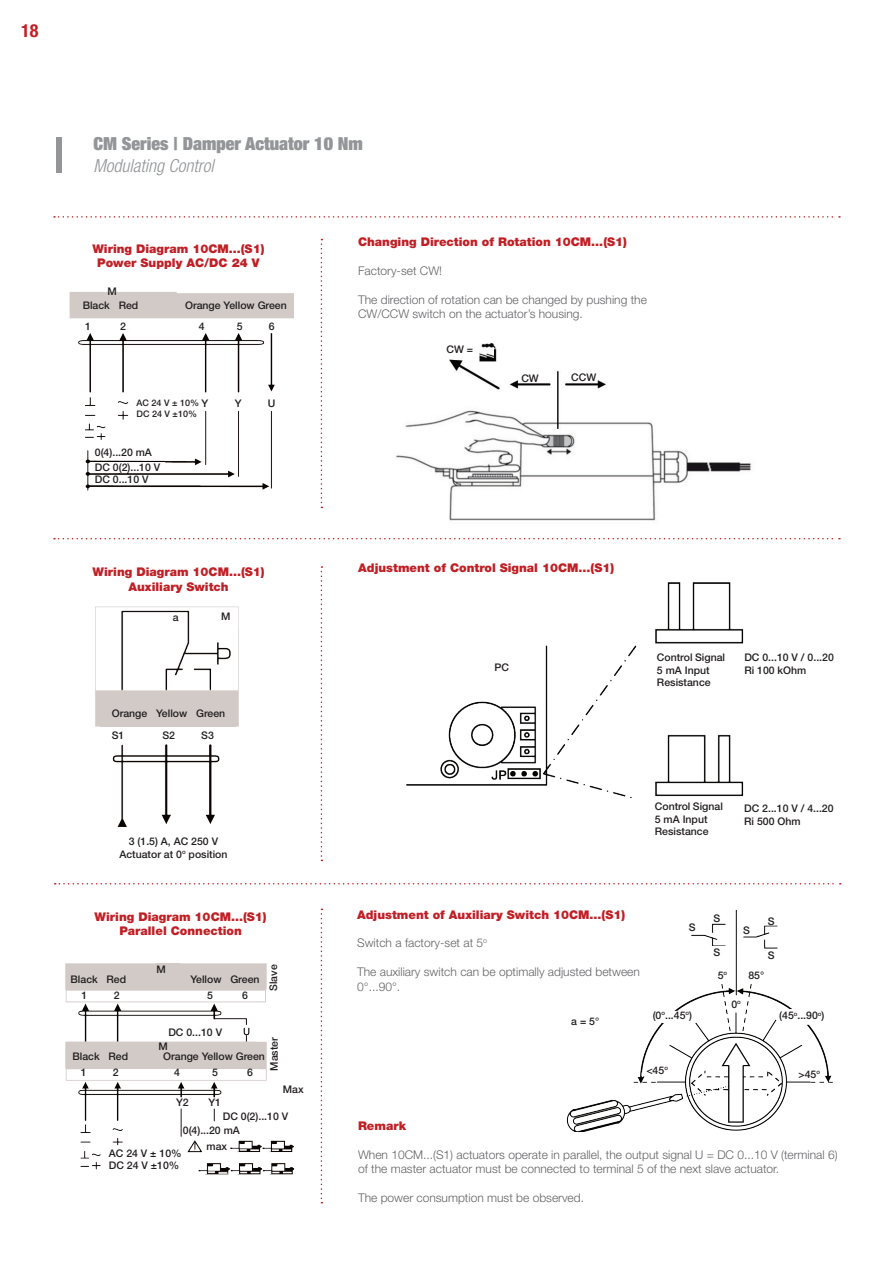
<style>
.page{position:relative;width:893px;height:1263px;background:#fff}
.page>*{position:absolute;margin:0;border:0;box-sizing:border-box;transform-origin:0 0}
.t1{font:900 condensed 18px "Helvetica Neue LT Std";color:#939598}
.t2{font:italic 300 condensed 18px "Helvetica Neue LT Std";color:#939598}
.t3{font:700 condensed 18px "Helvetica Neue LT Std";color:#c02025}
.t4{font:300 12px/14.4px "Helvetica Neue LT Std";color:#636366}
.t5{font:900 12px "Helvetica Neue LT Std";color:#c02025}
.t6{font:500 10.5px/12.6px "Helvetica Neue LT Std";color:#231f20}
.t7{font:500 9px/10.8px "Helvetica Neue LT Std";color:#231f20}
</style>
<div class="page">
<img style="left:396px;top:343px;width:355px;height:178px">
<svg style="left:54px;top:538px;width:786px;height:1px"></svg>
<svg style="left:55px;top:883px;width:786px;height:1px"></svg>
<img style="left:69px;top:292px;width:225px;height:199px">
<div style="left:56px;top:137px;width:6px;height:36px;background:#939598"></div>
<svg style="left:54px;top:216px;width:786px;height:2px"></svg>
<svg style="left:321px;top:239px;width:1px;height:269px"></svg>
<svg style="left:321px;top:566px;width:1px;height:295px"></svg>
<svg style="left:321px;top:909px;width:1px;height:294px"></svg>
<img style="left:406px;top:582px;width:338px;height:216px">
<img style="left:65px;top:963px;width:230px;height:212px">
<img style="left:95px;top:606px;width:144px;height:221px">
<img style="left:566px;top:910px;width:266px;height:222px">
<h1 class="t3" style="left:21px;top:20px;width:19px">18</h1>
<p class="t1" style="left:94px;top:132px;width:271px">CM Series | Damper Actuator 10 Nm</p>
<p class="t2" style="left:94px;top:155px;width:122px">Modulating Control</p>
<p class="t5" style="left:92px;top:242px;width:174px">Wiring Diagram 10CM...(S1)</p>
<p class="t5" style="left:97px;top:256px;width:164px">Power Supply AC/DC 24 V</p>
<p class="t6" style="left:108px;top:284px;width:11px">M</p>
<p class="t6" style="left:83px;top:299px;width:57px">Black Red</p>
<p class="t6" style="left:185px;top:299px;width:103px">Orange Yellow Green</p>
<p class="t6" style="left:85px;top:320px;width:7px">1</p>
<p class="t6" style="left:120px;top:320px;width:7px">2</p>
<p class="t6" style="left:199px;top:320px;width:7px">4</p>
<p class="t6" style="left:237px;top:320px;width:7px">5</p>
<p class="t6" style="left:269px;top:320px;width:7px">6</p>
<p class="t7" style="left:137px;top:397px;width:64px">AC 24 V ± 10%<br>DC 24 V ±10%</p>
<p class="t6" style="left:202px;top:397px;width:8px">Y</p>
<p class="t6" style="left:235px;top:397px;width:8px">Y</p>
<p class="t6" style="left:268px;top:397px;width:9px">U</p>
<p class="t6" style="left:95px;top:446px;width:59px">0(4)...20 mA</p>
<p class="t6" style="left:95px;top:461px;width:67px">DC 0(2)...10 V</p>
<p class="t6" style="left:95px;top:472px;width:55px">DC 0...10 V</p>
<p class="t5" style="left:93px;top:565px;width:174px">Wiring Diagram 10CM...(S1)</p>
<p class="t5" style="left:129px;top:579px;width:102px">Auxiliary Switch</p>
<p class="t6" style="left:173px;top:611px;width:7px">a</p>
<p class="t6" style="left:221px;top:610px;width:11px">M</p>
<p class="t6" style="left:112px;top:707px;width:115px">Orange Yellow Green</p>
<p class="t6" style="left:112px;top:729px;width:14px">S1</p>
<p class="t6" style="left:162px;top:729px;width:14px">S2</p>
<p class="t6" style="left:201px;top:729px;width:14px">S3</p>
<p class="t6" style="left:129px;top:835px;width:91px">3 (1.5) A, AC 250 V</p>
<p class="t6" style="left:119px;top:848px;width:110px">Actuator at 0<sup>o</sup> position</p>
<p class="t5" style="left:95px;top:909px;width:174px">Wiring Diagram 10CM...(S1)</p>
<p class="t5" style="left:119px;top:923px;width:124px">Parallel Connection</p>
<p class="t6" style="left:156px;top:963px;width:11px">M</p>
<p class="t6" style="left:71px;top:973px;width:57px">Black Red</p>
<p class="t6" style="left:190px;top:973px;width:71px">Yellow Green</p>
<p class="t6" style="left:82px;top:989px;width:7px">1</p>
<p class="t6" style="left:114px;top:989px;width:7px">2</p>
<p class="t6" style="left:207px;top:989px;width:7px">5</p>
<p class="t6" style="left:242px;top:989px;width:7px">6</p>
<p class="t6" style="left:267px;top:991px;width:28px;rotate:-90deg">Slave</p>
<p class="t6" style="left:168px;top:1025px;width:55px">DC 0...10 V</p>
<p class="t6" style="left:268px;top:1071px;width:35px;rotate:-90deg">Master</p>
<p class="t6" style="left:158px;top:1040px;width:11px">M</p>
<p class="t6" style="left:72px;top:1050px;width:57px">Black Red</p>
<p class="t6" style="left:163px;top:1050px;width:103px">Orange Yellow Green</p>
<p class="t6" style="left:81px;top:1065px;width:7px">1</p>
<p class="t6" style="left:113px;top:1065px;width:7px">2</p>
<p class="t6" style="left:174px;top:1065px;width:7px">4</p>
<p class="t6" style="left:212px;top:1065px;width:7px">5</p>
<p class="t6" style="left:247px;top:1065px;width:7px">6</p>
<p class="t6" style="left:223px;top:1110px;width:67px">DC 0(2)...10 V</p>
<p class="t6" style="left:283px;top:1083px;width:22px">Max</p>
<p class="t6" style="left:208px;top:1095px;width:14px">Y1</p>
<p class="t6" style="left:176px;top:1096px;width:14px">Y2</p>
<p class="t6" style="left:183px;top:1124px;width:59px">0(4)...20 mA</p>
<p class="t6" style="left:109px;top:1146px;width:74px">AC 24 V ± 10%<br>DC 24 V ±10%</p>
<p class="t6" style="left:207px;top:1140px;width:22px">max</p>
<p class="t5" style="left:358px;top:235px;width:270px">Changing Direction of Rotation 10CM...(S1)</p>
<p class="t4" style="left:358px;top:263px;width:86px">Factory-set CW!</p>
<p class="t4" style="left:358px;top:292px;width:290px">The direction of rotation can be changed by pushing the<br>CW/CCW switch on the actuator’s housing.</p>
<p class="t6" style="left:446px;top:343px;width:28px">CW =</p>
<p class="t6" style="left:521px;top:372px;width:19px">CW</p>
<p class="t6" style="left:571px;top:371px;width:27px">CCW</p>
<p class="t5" style="left:358px;top:561px;width:257px">Adjustment of Control Signal 10CM...(S1)</p>
<p class="t6" style="left:494px;top:661px;width:16px">PC</p>
<p class="t6" style="left:657px;top:651px;width:70px">Control Signal<br>5 mA Input<br>Resistance</p>
<p class="t6" style="left:744px;top:651px;width:91px">DC 0...10 V / 0...20<br>Ri 100 kOhm</p>
<p class="t6" style="left:655px;top:800px;width:70px">Control Signal<br>5 mA Input<br>Resistance</p>
<p class="t6" style="left:744px;top:802px;width:91px">DC 2...10 V / 4...20<br>Ri 500 Ohm</p>
<p class="t5" style="left:357px;top:907px;width:269px">Adjustment of Auxiliary Switch 10CM...(S1)</p>
<p class="t4" style="left:357px;top:936px;width:131px">Switch a factory-set at 5<sup>o</sup></p>
<p class="t4" style="left:357px;top:964px;width:284px">The auxiliary switch can be optimally adjusted between<br>0°...90°.</p>
<p class="t6" style="left:571px;top:1015px;width:30px">a = 5°</p>
<p class="t6" style="left:689px;top:921px;width:8px">S</p>
<p class="t6" style="left:713px;top:912px;width:8px">S</p>
<p class="t6" style="left:713px;top:946px;width:8px">S</p>
<p class="t6" style="left:743px;top:924px;width:8px">S</p>
<p class="t6" style="left:768px;top:914px;width:8px">S</p>
<p class="t6" style="left:768px;top:949px;width:8px">S</p>
<p class="t6" style="left:718px;top:969px;width:11px">5<sup>o</sup></p>
<p class="t6" style="left:748px;top:969px;width:17px">85°</p>
<p class="t6" style="left:731px;top:998px;width:11px">0<sup>o</sup></p>
<p class="t6" style="left:653px;top:1008px;width:41px">(0<sup>o</sup>...45<sup>o</sup>)</p>
<p class="t6" style="left:779px;top:1009px;width:47px">(45<sup>o</sup>...90<sup>o</sup>)</p>
<p class="t6" style="left:646px;top:1064px;width:23px">&lt;45<sup>o</sup></p>
<p class="t6" style="left:798px;top:1067px;width:23px">&gt;45<sup>o</sup></p>
<p class="t5" style="left:358px;top:1118px;width:49px">Remark</p>
<p class="t4" style="left:358px;top:1147px;width:481px">When 10CM...(S1) actuators operate in parallel, the output signal U = DC 0...10 V (terminal 6) of the master actuator must be connected to terminal 5 of the next slave actuator.</p>
<p class="t4" style="left:358px;top:1190px;width:228px">The power consumption must be observed.</p>
</div>
